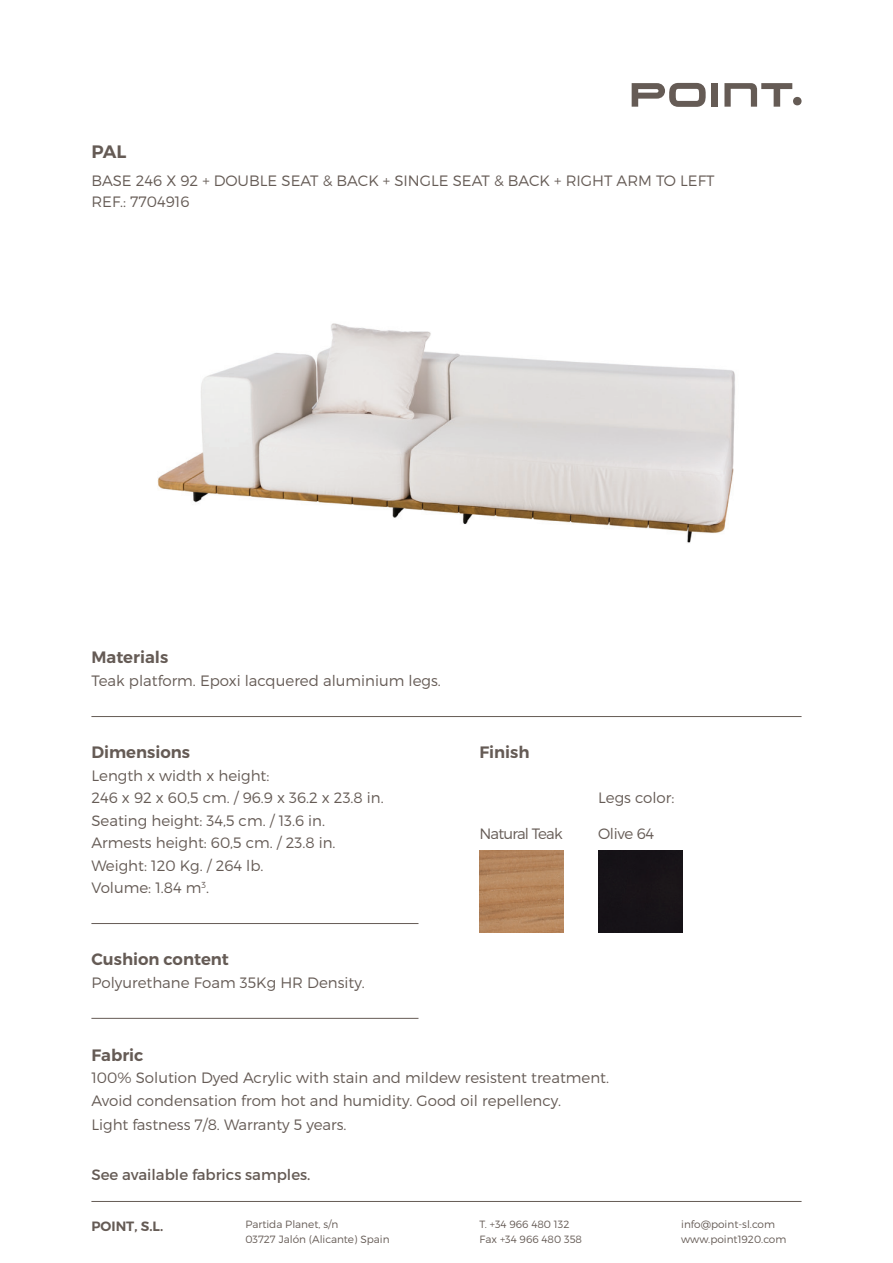
<style>
.page{position:relative;width:893px;height:1263px;background:#fff}
.page>*{position:absolute;margin:0;border:0;box-sizing:border-box;transform-origin:0 0}
.t1{font:600 18px "Montserrat";color:#655b55}
.t2{font:600 16.5px "Montserrat";color:#655b55}
.t3{font:300 15px/22.5px "Montserrat";color:#655b55}
.t4{font:15px "Montserrat";color:#655b55}
.t5{font:300 15px "Montserrat";letter-spacing:-.05em;color:#655b55}
.t6{font:600 13.5px "Montserrat";color:#655b55}
.t7{font:300 10.5px/15px "Montserrat";color:#655b55}
</style>
<div class="page">
<div style="left:712px;top:83px;width:6px;height:24px;background:#655b55"></div>
<svg style="left:724px;top:83px;width:68px;height:24px"></svg>
<div style="left:793px;top:97px;width:8px;height:8px;background:#655b55;border-radius:50%"></div>
<svg style="left:632px;top:83px;width:74px;height:24px"></svg>
<hr style="left:91px;top:1018px;width:327px;height:1px;background:#655b55">
<hr style="left:91px;top:1201px;width:710px;height:1px;background:#655b55">
<hr style="left:91px;top:716px;width:710px;height:1px;background:#655b55">
<hr style="left:91px;top:923px;width:327px;height:1px;background:#655b55">
<img style="left:479px;top:850px;width:85px;height:83px">
<div style="left:598px;top:850px;width:84px;height:83px;background:#171317"></div>
<img style="left:158px;top:323px;width:577px;height:220px">
<p class="t1" style="left:91px;top:140px;width:36px">PAL</p>
<p class="t3" style="left:91px;top:170px;width:625px;line-height:21px">BASE 246 X 92 + DOUBLE SEAT &amp; BACK + SINGLE SEAT &amp; BACK + RIGHT ARM TO LEFT<br>REF.: 7704916</p>
<p class="t2" style="left:91px;top:647px;width:78px">Materials</p>
<p class="t3" style="left:91px;top:669px;width:351px">Teak platform. Epoxi lacquered aluminium legs.</p>
<p class="t2" style="left:91px;top:742px;width:100px">Dimensions</p>
<p class="t2" style="left:479px;top:742px;width:52px">Finish</p>
<p class="t3" style="left:91px;top:764px;width:294px">Length x width x height:<br>246 x 92 x 60,5 cm. / 96.9 x 36.2 x 23.8 in.<br>Seating height: 34,5 cm. / 13.6 in.<br>Armests height: 60,5 cm. / 23.8 in.<br>Weight: 120 Kg. / 264 lb.<br>Volume: 1.84 m<sup>3</sup>.</p>
<p class="t2" style="left:91px;top:949px;width:139px">Cushion content</p>
<p class="t3" style="left:91px;top:971px;width:275px">Polyurethane Foam 35Kg HR Density.</p>
<p class="t3" style="left:598px;top:786px;width:78px">Legs color:</p>
<p class="t5" style="left:479px;top:824px;width:85px">Natural Teak</p>
<p class="t3" style="left:598px;top:822px;width:58px">Olive 64</p>
<p class="t2" style="left:91px;top:1044px;width:54px">Fabric</p>
<p class="t3" style="left:91px;top:1066px;width:519px">100% Solution Dyed Acrylic with stain and mildew resistent treatment.<br>Avoid condensation from hot and humidity. Good oil repellency.</p>
<p class="t3" style="left:91px;top:1113px;width:257px">Light fastness 7/8. Warranty 5 years.</p>
<p class="t4" style="left:91px;top:1165px;width:221px">See available fabrics samples.</p>
<p class="t6" style="left:91px;top:1217px;width:73px">POINT, S.L.</p>
<p class="t7" style="left:245px;top:1216px;width:146px">Partida Planet, s/n<br>03727 Jalón (Alicante) Spain</p>
<p class="t7" style="left:681px;top:1216px;width:107px">info@point-sl.com www.point1920.com</p>
<p class="t7" style="left:480px;top:1216px;width:104px">T. +34 966 480 132<br>Fax +34 966 480 358</p>
</div>
